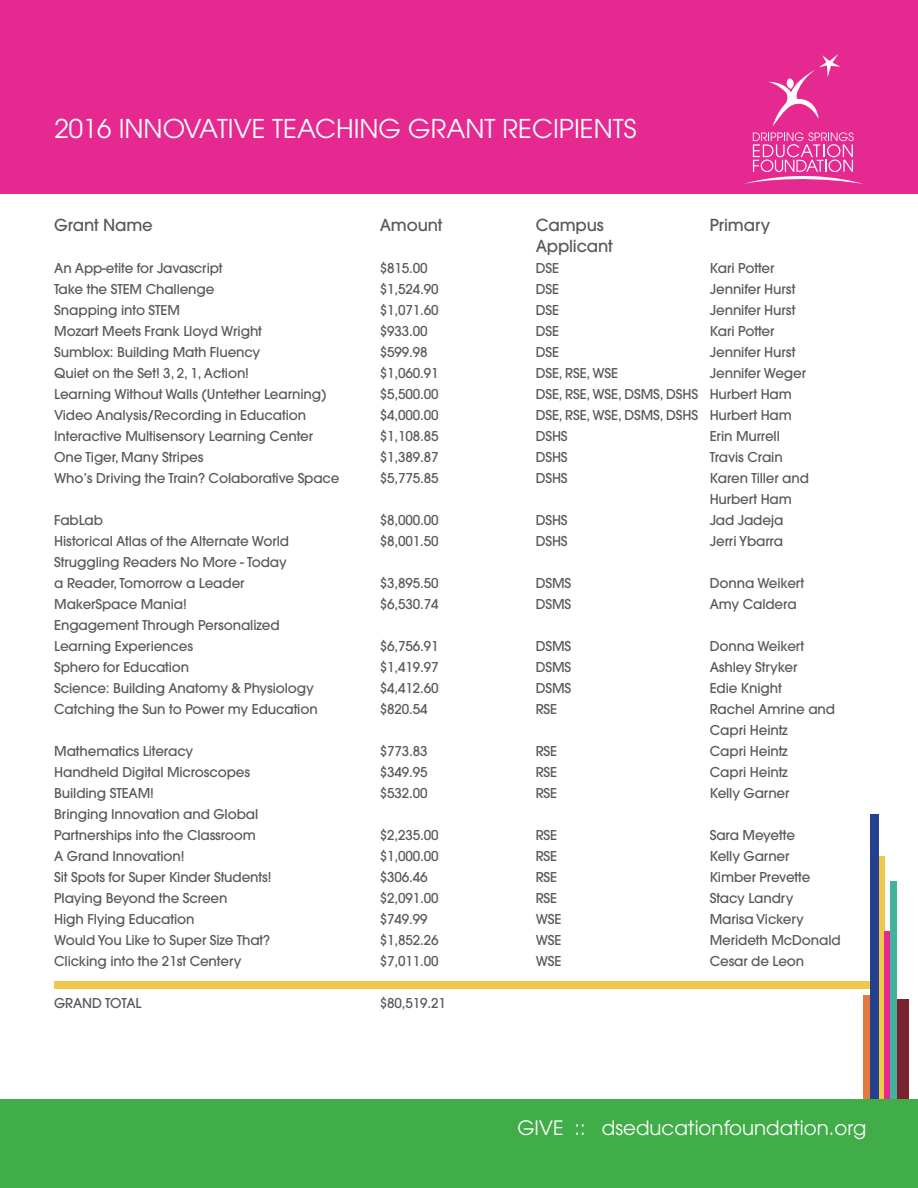
<style>
.page{position:relative;width:918px;height:1188px;background:#fff}
.page>*{position:absolute;margin:0;border:0;box-sizing:border-box;transform-origin:0 0}
.t1{font:25.8px "Avant Garde";color:#fff}
.t2{font:19.8px "Avant Garde";color:#fff}
.t3{font:500 16.5px "Avant Garde";letter-spacing:-.01em;color:#58595b}
.t4{font:500 13.5px/21px "Avant Garde";letter-spacing:-.01em;color:#58595b}
</style>
<div class="page">
<div style="left:54px;top:981px;width:823px;height:8px;background:#efc94c"></div>
<svg style="left:878px;top:857px;width:6px;height:242px"></svg>
<div style="left:884px;top:932px;width:6px;height:175px;background:#e52991"></div>
<div style="left:864px;top:995px;width:7px;height:112px;background:#e27a3d"></div>
<div style="left:870px;top:814px;width:8px;height:293px;background:#25408f"></div>
<div style="left:897px;top:999px;width:12px;height:108px;background:#7a232f"></div>
<div style="left:890px;top:881px;width:7px;height:226px;background:#44b19d"></div>
<div style="left:0;top:1099px;width:918px;height:88px;background:#41ad49"></div>
<div style="left:0;top:0;width:918px;height:193px;background:#e52991"></div>
<svg style="left:744px;top:54px;width:118px;height:130px"></svg>
<h1 class="t1" style="left:54px;top:113px;width:584px">2016 INNOVATIVE TEACHING GRANT RECIPIENTS</h1>
<p class="t3" style="left:54px;top:215px;width:100px">Grant Name</p>
<p class="t3" style="left:380px;top:215px;width:64px">Amount</p>
<p class="t3" style="left:536px;top:215px;width:70px">Campus</p>
<p class="t3" style="left:710px;top:215px;width:62px">Primary</p>
<p class="t3" style="left:536px;top:236px;width:79px">Applicant</p>
<p class="t4" style="left:54px;top:258px;width:170px">An App-etite for Javascript</p>
<p class="t4" style="left:380px;top:258px;width:49px">$815.00</p>
<p class="t4" style="left:536px;top:258px;width:25px">DSE</p>
<p class="t4" style="left:710px;top:258px;width:66px">Kari Potter</p>
<p class="t4" style="left:54px;top:279px;width:162px">Take the STEM Challenge</p>
<p class="t4" style="left:380px;top:279px;width:60px">$1,524.90</p>
<p class="t4" style="left:536px;top:279px;width:25px">DSE</p>
<p class="t4" style="left:710px;top:279px;width:87px">Jennifer Hurst</p>
<p class="t4" style="left:54px;top:300px;width:127px">Snapping into STEM</p>
<p class="t4" style="left:380px;top:300px;width:60px">$1,071.60</p>
<p class="t4" style="left:536px;top:300px;width:25px">DSE</p>
<p class="t4" style="left:710px;top:300px;width:87px">Jennifer Hurst</p>
<p class="t4" style="left:54px;top:321px;width:209px">Mozart Meets Frank Lloyd Wright</p>
<p class="t4" style="left:380px;top:321px;width:49px">$933.00</p>
<p class="t4" style="left:536px;top:321px;width:25px">DSE</p>
<p class="t4" style="left:710px;top:321px;width:66px">Kari Potter</p>
<p class="t4" style="left:54px;top:342px;width:208px">Sumblox: Building Math Fluency</p>
<p class="t4" style="left:380px;top:342px;width:49px">$599.98</p>
<p class="t4" style="left:536px;top:342px;width:25px">DSE</p>
<p class="t4" style="left:710px;top:342px;width:87px">Jennifer Hurst</p>
<p class="t4" style="left:54px;top:363px;width:196px">Quiet on the Set! 3, 2, 1, Action!</p>
<p class="t4" style="left:380px;top:363px;width:60px">$1,060.91</p>
<p class="t4" style="left:536px;top:363px;width:84px">DSE, RSE, WSE</p>
<p class="t4" style="left:710px;top:363px;width:98px">Jennifer Weger</p>
<p class="t4" style="left:54px;top:384px;width:274px">Learning Without Walls (Untether Learning)</p>
<p class="t4" style="left:380px;top:384px;width:60px">$5,500.00</p>
<p class="t4" style="left:536px;top:384px;width:258px">DSE, RSE, WSE, DSMS, DSHS Hurbert Ham</p>
<p class="t4" style="left:54px;top:405px;width:254px">Video Analysis/Recording in Education</p>
<p class="t4" style="left:380px;top:405px;width:60px">$4,000.00</p>
<p class="t4" style="left:536px;top:405px;width:258px">DSE, RSE, WSE, DSMS, DSHS Hurbert Ham</p>
<p class="t4" style="left:54px;top:426px;width:260px">Interactive Multisensory Learning Center</p>
<p class="t4" style="left:380px;top:426px;width:60px">$1,108.85</p>
<p class="t4" style="left:536px;top:426px;width:33px">DSHS</p>
<p class="t4" style="left:710px;top:426px;width:72px">Erin Murrell</p>
<p class="t4" style="left:54px;top:447px;width:151px">One Tiger, Many Stripes</p>
<p class="t4" style="left:380px;top:447px;width:60px">$1,389.87</p>
<p class="t4" style="left:536px;top:447px;width:33px">DSHS</p>
<p class="t4" style="left:710px;top:447px;width:75px">Travis Crain</p>
<p class="t4" style="left:54px;top:468px;width:287px">Who’s Driving the Train? Colaborative Space</p>
<p class="t4" style="left:380px;top:468px;width:60px">$5,775.85</p>
<p class="t4" style="left:536px;top:468px;width:33px">DSHS</p>
<p class="t4" style="left:710px;top:468px;width:101px">Karen Tiller and<br>Hurbert Ham</p>
<p class="t4" style="left:54px;top:510px;width:50px">FabLab</p>
<p class="t4" style="left:380px;top:510px;width:60px">$8,000.00</p>
<p class="t4" style="left:536px;top:510px;width:33px">DSHS</p>
<p class="t4" style="left:710px;top:510px;width:75px">Jad Jadeja</p>
<p class="t4" style="left:54px;top:531px;width:236px">Historical Atlas of the Alternate World</p>
<p class="t4" style="left:380px;top:531px;width:60px">$8,001.50</p>
<p class="t4" style="left:536px;top:531px;width:33px">DSHS</p>
<p class="t4" style="left:710px;top:531px;width:75px">Jerri Ybarra</p>
<p class="t4" style="left:54px;top:552px;width:234px">Struggling Readers No More - Today a Reader, Tomorrow a Leader</p>
<p class="t4" style="left:380px;top:573px;width:60px">$3,895.50</p>
<p class="t4" style="left:536px;top:573px;width:37px">DSMS</p>
<p class="t4" style="left:710px;top:573px;width:96px">Donna Weikert</p>
<p class="t4" style="left:54px;top:594px;width:134px">MakerSpace Mania!</p>
<p class="t4" style="left:380px;top:594px;width:60px">$6,530.74</p>
<p class="t4" style="left:536px;top:594px;width:37px">DSMS</p>
<p class="t4" style="left:710px;top:594px;width:88px">Amy Caldera</p>
<p class="t4" style="left:54px;top:615px;width:227px">Engagement Through Personalized<br>Learning Experiences</p>
<p class="t4" style="left:380px;top:636px;width:60px">$6,756.91</p>
<p class="t4" style="left:536px;top:636px;width:37px">DSMS</p>
<p class="t4" style="left:710px;top:636px;width:96px">Donna Weikert</p>
<p class="t4" style="left:54px;top:657px;width:137px">Sphero for Education</p>
<p class="t4" style="left:380px;top:657px;width:60px">$1,419.97</p>
<p class="t4" style="left:536px;top:657px;width:37px">DSMS</p>
<p class="t4" style="left:710px;top:657px;width:89px">Ashley Stryker</p>
<p class="t4" style="left:54px;top:678px;width:261px">Science: Building Anatomy &amp; Physiology</p>
<p class="t4" style="left:380px;top:678px;width:60px">$4,412.60</p>
<p class="t4" style="left:536px;top:678px;width:37px">DSMS</p>
<p class="t4" style="left:710px;top:678px;width:74px">Edie Knight</p>
<p class="t4" style="left:54px;top:699px;width:265px">Catching the Sun to Power my Education</p>
<p class="t4" style="left:380px;top:699px;width:49px">$820.54</p>
<p class="t4" style="left:536px;top:699px;width:23px">RSE</p>
<p class="t4" style="left:710px;top:699px;width:127px">Rachel Amrine and<br>Capri Heintz</p>
<p class="t4" style="left:54px;top:741px;width:140px">Mathematics Literacy</p>
<p class="t4" style="left:380px;top:741px;width:49px">$773.83</p>
<p class="t4" style="left:536px;top:741px;width:23px">RSE</p>
<p class="t4" style="left:710px;top:741px;width:80px">Capri Heintz</p>
<p class="t4" style="left:54px;top:762px;width:197px">Handheld Digital Microscopes</p>
<p class="t4" style="left:380px;top:762px;width:49px">$349.95</p>
<p class="t4" style="left:536px;top:762px;width:23px">RSE</p>
<p class="t4" style="left:710px;top:762px;width:80px">Capri Heintz</p>
<p class="t4" style="left:54px;top:783px;width:101px">Building STEAM!</p>
<p class="t4" style="left:380px;top:783px;width:49px">$532.00</p>
<p class="t4" style="left:536px;top:783px;width:23px">RSE</p>
<p class="t4" style="left:710px;top:783px;width:81px">Kelly Garner</p>
<p class="t4" style="left:54px;top:804px;width:206px">Bringing Innovation and Global<br>Partnerships into the Classroom</p>
<p class="t4" style="left:380px;top:825px;width:60px">$2,235.00</p>
<p class="t4" style="left:536px;top:825px;width:23px">RSE</p>
<p class="t4" style="left:710px;top:825px;width:87px">Sara Meyette</p>
<p class="t4" style="left:54px;top:846px;width:132px">A Grand Innovation!</p>
<p class="t4" style="left:380px;top:846px;width:60px">$1,000.00</p>
<p class="t4" style="left:536px;top:846px;width:23px">RSE</p>
<p class="t4" style="left:710px;top:846px;width:81px">Kelly Garner</p>
<p class="t4" style="left:54px;top:867px;width:219px">Sit Spots for Super Kinder Students!</p>
<p class="t4" style="left:380px;top:867px;width:49px">$306.46</p>
<p class="t4" style="left:536px;top:867px;width:23px">RSE</p>
<p class="t4" style="left:710px;top:867px;width:102px">Kimber Prevette</p>
<p class="t4" style="left:54px;top:888px;width:175px">Playing Beyond the Screen</p>
<p class="t4" style="left:380px;top:888px;width:60px">$2,091.00</p>
<p class="t4" style="left:536px;top:888px;width:23px">RSE</p>
<p class="t4" style="left:710px;top:888px;width:85px">Stacy Landry</p>
<p class="t4" style="left:54px;top:909px;width:142px">High Flying Education</p>
<p class="t4" style="left:380px;top:909px;width:49px">$749.99</p>
<p class="t4" style="left:536px;top:909px;width:27px">WSE</p>
<p class="t4" style="left:710px;top:909px;width:96px">Marisa Vickery</p>
<p class="t4" style="left:54px;top:930px;width:218px">Would You Like to Super Size That?</p>
<p class="t4" style="left:380px;top:930px;width:60px">$1,852.26</p>
<p class="t4" style="left:536px;top:930px;width:27px">WSE</p>
<p class="t4" style="left:710px;top:930px;width:133px">Merideth McDonald</p>
<p class="t4" style="left:54px;top:951px;width:189px">Clicking into the 21st Centery</p>
<p class="t4" style="left:380px;top:951px;width:60px">$7,011.00</p>
<p class="t4" style="left:536px;top:951px;width:27px">WSE</p>
<p class="t4" style="left:710px;top:951px;width:96px">Cesar de Leon</p>
<p class="t4" style="left:54px;top:993px;width:89px">GRAND TOTAL</p>
<p class="t4" style="left:380px;top:993px;width:68px">$80,519.21</p>
<h2 class="t2" style="left:517px;top:1116px;width:350px">GIVE :: dseducationfoundation.org</h2>
</div>
